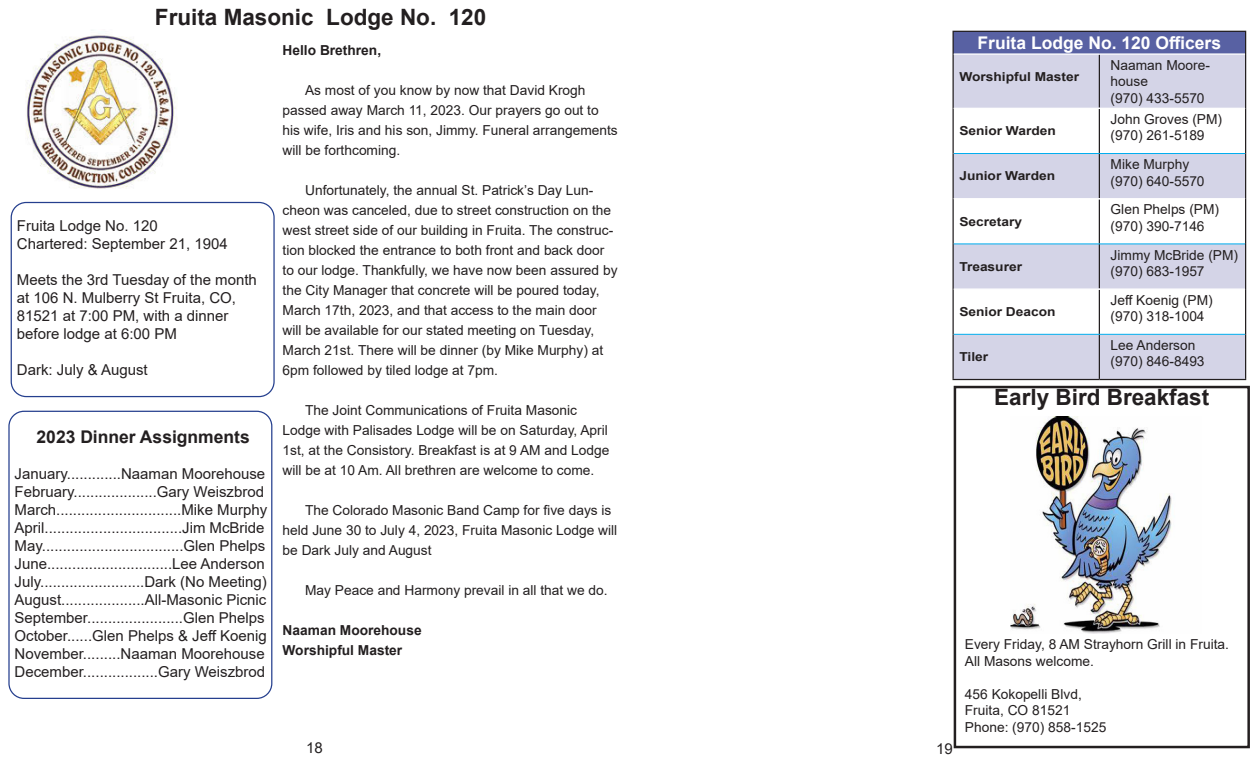
<style>
.page{position:relative;width:1260px;height:765px;background:#fff}
.page>*{position:absolute;margin:0;border:0;box-sizing:border-box;transform-origin:0 0}
.TOC_title{font:700 22.5px "Arial";color:#231f20}
.t1{font:700 17.5px "Arial";color:#fff}
.t2{font:700 17.5px "Arial";color:#231f20}
.t3{font:15px "Arial";color:#231f20}
.t4{font:13.75px/20px "Arial";color:#231f20}
.t5{font:700 13.75px "Arial";color:#231f20}
.t6{font:700 12.38px "Arial";color:#231f20;scale:1.11 1}
</style>
<div class="page">
<div style="left:954px;top:386px;width:296px;height:362px;border:2px solid #231f20"></div>
<img style="left:25px;top:35px;width:166px;height:167px">
<div style="left:11px;top:202px;width:264px;height:195px;border:1px solid #253f8e;border-radius:15px"></div>
<div style="left:8px;top:411px;width:264px;height:288px;border:1px solid #253f8e;border-radius:15px"></div>
<div style="left:953px;top:31px;width:293px;height:23px;background:#5861a3"></div>
<svg style="left:954px;top:55px;width:291px;height:324px;fill:#d4d4e7"></svg>
<hr style="left:952px;top:54px;width:2px;height:54px;background:#231f20">
<hr style="left:1099px;top:55px;width:1px;height:53px;background:#231f20">
<hr style="left:1245px;top:54px;width:1px;height:54px;background:#231f20">
<hr style="left:952px;top:108px;width:2px;height:46px;background:#231f20">
<hr style="left:1099px;top:109px;width:1px;height:44px;background:#231f20">
<hr style="left:1245px;top:108px;width:1px;height:46px;background:#231f20">
<hr style="left:952px;top:154px;width:2px;height:45px;background:#231f20">
<hr style="left:1099px;top:154px;width:1px;height:44px;background:#231f20">
<hr style="left:1245px;top:154px;width:1px;height:45px;background:#231f20">
<hr style="left:952px;top:199px;width:2px;height:45px;background:#231f20">
<hr style="left:1099px;top:199px;width:1px;height:45px;background:#231f20">
<hr style="left:1245px;top:199px;width:1px;height:45px;background:#231f20">
<hr style="left:952px;top:244px;width:2px;height:45px;background:#231f20">
<hr style="left:1099px;top:244px;width:1px;height:44px;background:#231f20">
<hr style="left:1245px;top:244px;width:1px;height:45px;background:#231f20">
<hr style="left:952px;top:289px;width:2px;height:45px;background:#231f20">
<hr style="left:1099px;top:290px;width:1px;height:44px;background:#231f20">
<hr style="left:1245px;top:289px;width:1px;height:45px;background:#231f20">
<hr style="left:952px;top:334px;width:2px;height:45px;background:#231f20">
<hr style="left:1099px;top:334px;width:1px;height:45px;background:#231f20">
<hr style="left:1245px;top:334px;width:1px;height:45px;background:#231f20">
<hr style="left:952px;top:379px;width:147px;height:1px;background:#231f20">
<hr style="left:1099px;top:379px;width:147px;height:1px;background:#231f20">
<hr style="left:954px;top:108px;width:145px;height:1px;background:#fff">
<hr style="left:1099px;top:108px;width:146px;height:1px;background:#fff">
<hr style="left:954px;top:198px;width:145px;height:1px;background:#fff">
<hr style="left:1099px;top:198px;width:146px;height:1px;background:#fff">
<hr style="left:954px;top:288px;width:145px;height:2px;background:#fff">
<hr style="left:1099px;top:288px;width:146px;height:2px;background:#fff">
<hr style="left:954px;top:153px;width:145px;height:1px;background:#00aeef">
<hr style="left:1099px;top:153px;width:146px;height:1px;background:#00aeef">
<hr style="left:954px;top:244px;width:145px;height:1px;background:#00aeef">
<hr style="left:1099px;top:244px;width:146px;height:1px;background:#00aeef">
<hr style="left:954px;top:334px;width:145px;height:1px;background:#00aeef">
<hr style="left:1099px;top:334px;width:146px;height:1px;background:#00aeef">
<hr style="left:952px;top:31px;width:147px;height:1px;background:#231f20">
<hr style="left:952px;top:32px;width:2px;height:22px;background:#231f20">
<hr style="left:1099px;top:31px;width:147px;height:1px;background:#231f20">
<svg style="left:1245px;top:32px;width:1px;height:22px"></svg>
<hr style="left:954px;top:53px;width:145px;height:2px;background:#fff">
<hr style="left:1099px;top:53px;width:146px;height:2px;background:#fff">
<img style="left:1011px;top:417px;width:161px;height:216px">
<p class="TOC_title" style="left:155px;top:1px;width:333px">Fruita Masonic Lodge No. 120</p>
<p class="t3" style="left:17px;top:216px;width:142px">Fruita Lodge No. 120</p>
<p class="t3" style="left:17px;top:234px;width:212px">Chartered: September 21, 1904</p>
<p class="t3" style="left:17px;top:270px;width:242px">Meets the 3rd Tuesday of the month</p>
<p class="t3" style="left:17px;top:288px;width:221px">at 106 N. Mulberry St Fruita, CO,</p>
<p class="t3" style="left:17px;top:306px;width:213px">81521 at 7:00 PM, with a dinner</p>
<p class="t3" style="left:17px;top:324px;width:162px">before lodge at 6:00 PM</p>
<p class="t3" style="left:17px;top:360px;width:132px">Dark: July &amp; August</p>
<p class="t2" style="left:37px;top:425px;width:215px">2023 Dinner Assignments</p>
<p class="t3" style="left:15px;top:464px;width:252px">January.............Naaman Moorehouse</p>
<p class="t3" style="left:15px;top:482px;width:251px">February....................Gary Weiszbrod</p>
<p class="t3" style="left:15px;top:500px;width:254px">March..............................Mike Murphy</p>
<p class="t3" style="left:15px;top:518px;width:252px">April.................................Jim McBride</p>
<p class="t3" style="left:15px;top:536px;width:252px">May..................................Glen Phelps</p>
<p class="t3" style="left:15px;top:554px;width:252px">June..............................Lee Anderson</p>
<p class="t3" style="left:15px;top:572px;width:254px">July.........................Dark (No Meeting)</p>
<p class="t3" style="left:15px;top:590px;width:253px">August....................All-Masonic Picnic</p>
<p class="t3" style="left:15px;top:608px;width:252px">September.......................Glen Phelps</p>
<p class="t3" style="left:15px;top:626px;width:254px">October......Glen Phelps &amp; Jeff Koenig</p>
<p class="t3" style="left:15px;top:644px;width:252px">November.........Naaman Moorehouse</p>
<p class="t3" style="left:15px;top:662px;width:252px">December..................Gary Weiszbrod</p>
<p class="t5" style="left:283px;top:40px;width:100px">Hello Brethren,</p>
<p class="t4" style="left:283px;top:80px;width:337px;text-indent:22px">As most of you know by now that David Krogh passed away March 11, 2023. Our prayers go out to his wife, Iris and his son, Jimmy. Funeral arrangements will be forthcoming.</p>
<p class="t4" style="left:283px;top:180px;width:337px;text-indent:22px">Unfortunately, the annual St. Patrick’s Day Lun&shy;cheon was canceled, due to street construction on the west street side of our building in Fruita. The construc&shy;tion blocked the entrance to both front and back door to our lodge. Thankfully, we have now been assured by the City Manager that concrete will be poured today, March 17th, 2023, and that access to the main door will be available for our stated meeting on Tuesday, March 21st. There will be dinner (by Mike Murphy) at 6pm followed by tiled lodge at 7pm.</p>
<p class="t4" style="left:283px;top:400px;width:328px;text-indent:22px">The Joint Communications of Fruita Masonic Lodge with Palisades Lodge will be on Saturday, April 1st, at the Consistory. Breakfast is at 9 AM and Lodge will be at 10 Am. All brethren are welcome to come.</p>
<p class="t4" style="left:283px;top:500px;width:336px;text-indent:22px">The Colorado Masonic Band Camp for five days is held June 30 to July 4, 2023, Fruita Masonic Lodge will be Dark July and August</p>
<p class="t4" style="left:305px;top:580px;width:304px">May Peace and Harmony prevail in all that we do.</p>
<p class="t5" style="left:283px;top:620px;width:141px">Naaman Moorehouse</p>
<p class="t5" style="left:283px;top:640px;width:121px">Worshipful Master</p>
<p class="t3" style="left:306px;top:738px;width:18px">18</p>
<p class="t1" style="left:978px;top:31px;width:245px">Fruita Lodge No. 120 Officers</p>
<p class="t6" style="left:959px;top:68px;width:109px">Worshipful Master</p>
<p class="t4" style="left:1111px;top:57px;width:101px;line-height:16.5px">Naaman Moore&shy;house</p>
<p class="t4" style="left:1111px;top:88px;width:96px">(970) 433-5570</p>
<p class="t6" style="left:959px;top:122px;width:88px">Senior Warden</p>
<p class="t6" style="left:959px;top:167px;width:88px">Junior Warden</p>
<p class="t6" style="left:959px;top:213px;width:58px">Secretary</p>
<p class="t6" style="left:959px;top:258px;width:58px">Treasurer</p>
<p class="t6" style="left:959px;top:303px;width:88px">Senior Deacon</p>
<p class="t6" style="left:959px;top:348px;width:27px">Tiler</p>
<p class="t4" style="left:1111px;top:109px;width:113px">John Groves (PM)</p>
<p class="t4" style="left:1111px;top:126px;width:96px">(970) 261-5189</p>
<p class="t4" style="left:1111px;top:154px;width:80px">Mike Murphy</p>
<p class="t4" style="left:1111px;top:171px;width:96px">(970) 640-5570</p>
<p class="t4" style="left:1111px;top:199px;width:110px">Glen Phelps (PM)</p>
<p class="t4" style="left:1111px;top:216px;width:96px">(970) 390-7146</p>
<p class="t4" style="left:1111px;top:245px;width:129px">Jimmy McBride (PM)</p>
<p class="t4" style="left:1111px;top:261px;width:96px">(970) 683-1957</p>
<p class="t4" style="left:1111px;top:290px;width:104px">Jeff Koenig (PM)</p>
<p class="t4" style="left:1111px;top:306px;width:96px">(970) 318-1004</p>
<p class="t4" style="left:1111px;top:335px;width:86px">Lee Anderson</p>
<p class="t4" style="left:1111px;top:352px;width:96px">(970) 846-8493</p>
<p class="TOC_title" style="left:994px;top:381px;width:217px">Early Bird Breakfast</p>
<p class="t3" style="left:936px;top:738px;width:18px">19</p>
<p class="t4" style="left:965px;top:636px;width:266px;line-height:16.5px">Every Friday, 8 AM Strayhorn Grill in Fruita.<br>All Masons welcome.</p>
<p class="t4" style="left:965px;top:684px;width:118px">456 Kokopelli Blvd,</p>
<p class="t4" style="left:965px;top:700px;width:107px">Fruita, CO 81521</p>
<p class="t4" style="left:965px;top:717px;width:143px">Phone: (970) 858-1525</p>
</div>
